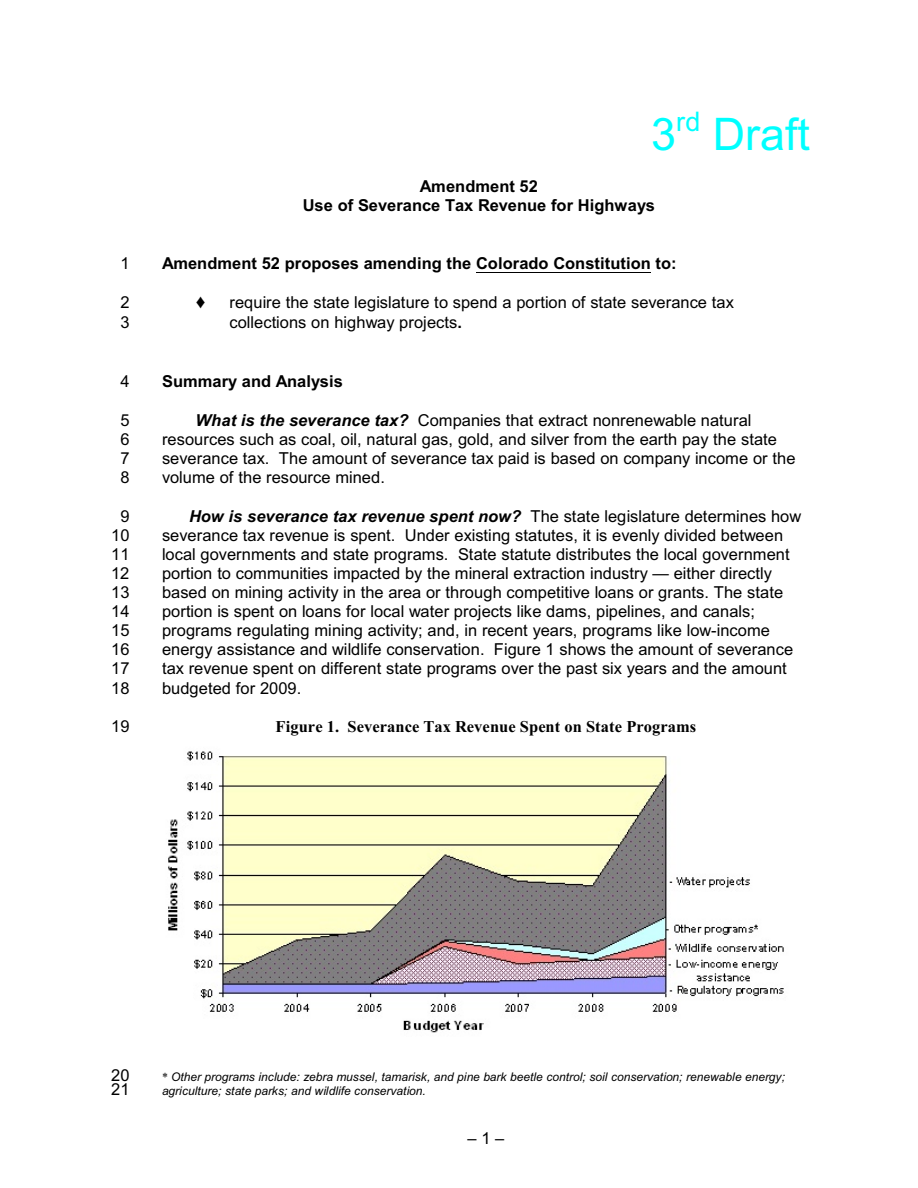
<style>
.page{position:relative;width:918px;height:1188px;background:#fff}
.page>*{position:absolute;margin:0;border:0;box-sizing:border-box;transform-origin:0 0}
.t1{font:44.85px "Arial";color:#0ff}
.t2{font:27px "Arial";color:#0ff}
.t3{font:16.5px "Arial";letter-spacing:.005em;color:#000}
.t4{font:700 16.5px/19.8px "Arial";color:#000;text-align:center}
.t5{font:italic 700 16.5px "Arial";letter-spacing:.005em;color:#000}
.t6{font:700 16.5px "Times New Roman";letter-spacing:.005em;color:#000}
.t7{font:italic 12px "Arial";color:#000}
.s1{font-weight:700}
.s2{font-weight:700;font-style:italic}
.s3{font-weight:400;font-style:normal}
.s4{font-family:"Times New Roman";font-style:normal}
</style>
<div class="page">
<hr style="left:476px;top:272px;width:175px;height:1px;background:#000">
<img style="left:168px;top:751px;width:616px;height:282px">
<h2 class="t2" style="left:676px;top:111px;width:26px">rd</h2>
<h1 class="t1" style="left:651px;top:117px;width:160px">3 Draft</h1>
<p class="t4" style="left:303px;top:177px;width:354px">Amendment 52<br>Use of Severance Tax Revenue for Highways</p>
<p class="t3" style="left:120px;top:257px;width:11px">1</p>
<p class="t4" style="left:162px;top:255px;width:516px">Amendment 52 proposes amending the Colorado Constitution to:</p>
<p class="t3" style="left:120px;top:296px;width:11px">2</p>
<p class="t3" style="left:230px;top:296px;width:506px">require the state legislature to spend a portion of state severance tax</p>
<p class="t3" style="left:120px;top:316px;width:11px">3</p>
<p class="t3" style="left:230px;top:316px;width:234px">collections on highway projects<span class="s1">.</span></p>
<p class="t3" style="left:120px;top:375px;width:11px">4</p>
<p class="t4" style="left:162px;top:373px;width:182px">Summary and Analysis</p>
<p class="t3" style="left:120px;top:414px;width:11px">5</p>
<p class="t3" style="left:196px;top:414px;width:557px"><span class="s2">What is the severance tax?</span> Companies that extract nonrenewable natural</p>
<p class="t3" style="left:120px;top:433px;width:11px">6</p>
<p class="t3" style="left:162px;top:433px;width:616px">resources such as coal, oil, natural gas, gold, and silver from the earth pay the state</p>
<p class="t3" style="left:120px;top:452px;width:11px">7</p>
<p class="t3" style="left:162px;top:452px;width:635px">severance tax. The amount of severance tax paid is based on company income or the</p>
<p class="t3" style="left:120px;top:471px;width:11px">8</p>
<p class="t3" style="left:162px;top:471px;width:224px">volume of the resource mined.</p>
<p class="t3" style="left:120px;top:510px;width:11px">9</p>
<p class="t5" style="left:189px;top:510px;width:614px">How is severance tax revenue spent now? <span class="s3">The state legislature determines how</span></p>
<p class="t3" style="left:111px;top:529px;width:20px">10</p>
<p class="t3" style="left:162px;top:529px;width:623px">severance tax revenue is spent. Under existing statutes, it is evenly divided between</p>
<p class="t3" style="left:111px;top:548px;width:20px">11</p>
<p class="t3" style="left:162px;top:548px;width:629px">local governments and state programs. State statute distributes the local government</p>
<p class="t3" style="left:111px;top:567px;width:20px">12</p>
<p class="t3" style="left:162px;top:567px;width:612px">portion to communities impacted by the mineral extraction industry — either directly</p>
<p class="t3" style="left:111px;top:586px;width:20px">13</p>
<p class="t3" style="left:162px;top:586px;width:623px">based on mining activity in the area or through competitive loans or grants. The state</p>
<p class="t3" style="left:111px;top:605px;width:20px">14</p>
<p class="t3" style="left:162px;top:605px;width:595px">portion is spent on loans for local water projects like dams, pipelines, and canals;</p>
<p class="t3" style="left:111px;top:624px;width:20px">15</p>
<p class="t3" style="left:162px;top:624px;width:610px">programs regulating mining activity; and, in recent years, programs like low-income</p>
<p class="t3" style="left:111px;top:643px;width:20px">16</p>
<p class="t3" style="left:162px;top:643px;width:633px">energy assistance and wildlife conservation. Figure 1 shows the amount of severance</p>
<p class="t3" style="left:111px;top:662px;width:20px">17</p>
<p class="t3" style="left:162px;top:662px;width:626px">tax revenue spent on different state programs over the past six years and the amount</p>
<p class="t3" style="left:111px;top:682px;width:20px">18</p>
<p class="t3" style="left:162px;top:682px;width:141px">budgeted for 2009.</p>
<p class="t3" style="left:111px;top:720px;width:20px">19</p>
<p class="t6" style="left:276px;top:721px;width:422px">Figure 1. Severance Tax Revenue Spent on State Programs</p>
<p class="t3" style="left:111px;top:1069px;width:20px">20</p>
<p class="t7" style="left:162px;top:1073px;width:625px"><span class="s4">*</span> Other programs include: zebra mussel, tamarisk, and pine bark beetle control; soil conservation; renewable energy;</p>
<p class="t3" style="left:111px;top:1083px;width:20px">21</p>
<p class="t7" style="left:162px;top:1087px;width:265px">agriculture; state parks; and wildlife conservation.</p>
<p class="t3" style="left:467px;top:1132px;width:38px">– 1 –</p>
</div>
